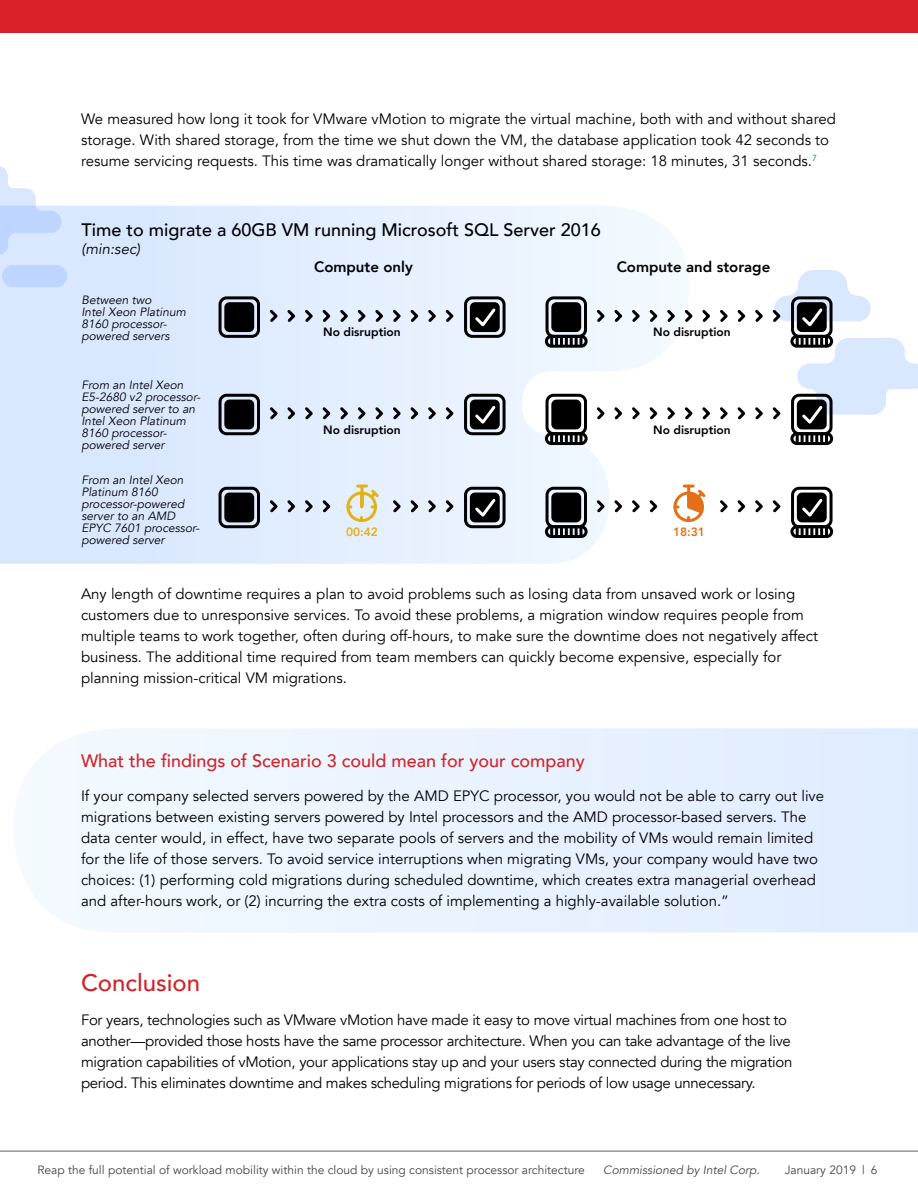
<style>
.page{position:relative;width:918px;height:1188px;background:#fff}
.page>*{position:absolute;margin:0;border:0;box-sizing:border-box;transform-origin:0 0}
.t1{font:500 24px "Avenir";color:#d2232a}
.t2{font:500 18px "Avenir";color:#d2232a}
.t3{font:500 18px "Avenir";color:#000}
.t4{font:15px/21px "Avenir";color:#000}
.t5{font:15px/21px "Avenir";letter-spacing:-.02em;color:#000}
.t6{font:800 15px "Avenir";color:#000}
.t7{font:italic 15px "Avenir";color:#000}
.t8{font:italic 12px/12px "Avenir";color:#000}
.t9{font:12px "Avenir";color:#464547}
.t10{font:800 12px "Avenir";color:#000}
.t11{font:italic 12px "Avenir";color:#464547}
.t12{font:800 12px "Avenir";color:#e2b21a}
.t13{font:800 12px "Avenir";color:#e56f17}
</style>
<div class="page">
<hr style="left:0;top:1151px;width:918px;height:1px;background:#616264">
<svg style="left:14px;top:728px;width:904px;height:205px"></svg>
<svg style="left:0;top:206px;width:689px;height:358px"></svg>
<div style="left:2px;top:265px;width:65px;height:22px;background:#bed6ff;border-radius:11px"></div>
<svg style="left:0;top:166px;width:62px;height:89px"></svg>
<div style="left:470px;top:302px;width:30px;height:30px;background:#000;border-radius:5px"></div>
<div style="left:464px;top:296px;width:42px;height:42px;border:3px solid #000;border-radius:7px"></div>
<div style="left:224px;top:302px;width:30px;height:30px;background:#000;border-radius:5px"></div>
<div style="left:219px;top:296px;width:41px;height:42px;border:3px solid #000;border-radius:7px"></div>
<svg style="left:267px;top:307px;width:189px;height:18px;background:#c3ccda"></svg>
<div style="left:797px;top:302px;width:30px;height:30px;background:#000;border-radius:5px"></div>
<div style="left:791px;top:296px;width:42px;height:42px;border:3px solid #000;border-radius:7px"></div>
<div style="left:790px;top:335px;width:43px;height:13px;border:3px solid #000;border-radius:5px"></div>
<div style="left:551px;top:302px;width:30px;height:30px;background:#000;border-radius:5px"></div>
<div style="left:546px;top:296px;width:41px;height:42px;border:3px solid #000;border-radius:7px"></div>
<div style="left:545px;top:335px;width:43px;height:13px;border:3px solid #000;border-radius:5px"></div>
<svg style="left:550px;top:336px;width:33px;height:10px"></svg>
<svg style="left:475px;top:308px;width:21px;height:19px"></svg>
<svg style="left:594px;top:270px;width:277px;height:59px"></svg>
<div style="left:470px;top:400px;width:30px;height:29px;background:#000;border-radius:5px"></div>
<div style="left:464px;top:394px;width:42px;height:41px;border:3px solid #000;border-radius:7px"></div>
<div style="left:224px;top:400px;width:30px;height:29px;background:#000;border-radius:5px"></div>
<div style="left:219px;top:394px;width:41px;height:41px;border:3px solid #000;border-radius:7px"></div>
<svg style="left:267px;top:404px;width:189px;height:18px;background:#c3ccda"></svg>
<div style="left:797px;top:400px;width:30px;height:29px;background:#000;border-radius:5px"></div>
<div style="left:791px;top:394px;width:42px;height:41px;border:3px solid #000;border-radius:7px"></div>
<div style="left:790px;top:432px;width:43px;height:13px;border:3px solid #000;border-radius:5px"></div>
<svg style="left:796px;top:434px;width:32px;height:10px"></svg>
<div style="left:551px;top:400px;width:30px;height:29px;background:#000;border-radius:5px"></div>
<div style="left:546px;top:394px;width:41px;height:41px;border:3px solid #000;border-radius:7px"></div>
<div style="left:545px;top:432px;width:43px;height:13px;border:3px solid #000;border-radius:5px"></div>
<svg style="left:550px;top:434px;width:33px;height:10px"></svg>
<svg style="left:594px;top:404px;width:187px;height:18px"></svg>
<svg style="left:475px;top:406px;width:21px;height:18px"></svg>
<svg style="left:796px;top:336px;width:122px;height:91px"></svg>
<div style="left:470px;top:493px;width:30px;height:29px;background:#000;border-radius:5px"></div>
<div style="left:464px;top:487px;width:42px;height:41px;border:3px solid #000;border-radius:7px"></div>
<div style="left:224px;top:493px;width:30px;height:29px;background:#000;border-radius:5px"></div>
<div style="left:219px;top:487px;width:41px;height:41px;border:3px solid #000;border-radius:7px"></div>
<svg style="left:267px;top:497px;width:66px;height:18px"></svg>
<svg style="left:390px;top:497px;width:66px;height:18px"></svg>
<div style="left:797px;top:493px;width:30px;height:29px;background:#000;border-radius:5px"></div>
<div style="left:791px;top:487px;width:42px;height:41px;border:3px solid #000;border-radius:7px"></div>
<div style="left:790px;top:525px;width:43px;height:13px;border:3px solid #000;border-radius:5px"></div>
<svg style="left:796px;top:527px;width:32px;height:10px"></svg>
<div style="left:551px;top:493px;width:30px;height:29px;background:#000;border-radius:5px"></div>
<div style="left:546px;top:487px;width:41px;height:41px;border:3px solid #000;border-radius:7px"></div>
<div style="left:545px;top:525px;width:43px;height:13px;border:3px solid #000;border-radius:5px"></div>
<svg style="left:550px;top:527px;width:33px;height:10px"></svg>
<svg style="left:594px;top:497px;width:66px;height:18px"></svg>
<svg style="left:720px;top:500px;width:61px;height:13px"></svg>
<svg style="left:475px;top:499px;width:21px;height:18px"></svg>
<svg style="left:802px;top:499px;width:21px;height:18px"></svg>
<svg style="left:346px;top:485px;width:36px;height:38px"></svg>
<svg style="left:673px;top:485px;width:33px;height:37px"></svg>
<div style="left:0;top:0;width:918px;height:32px;background:#da2128"></div>
<p class="t4" style="left:81px;top:108px;width:756px">We measured how long it took for VMware vMotion to migrate the virtual machine, both with and without shared storage. With shared storage, from the time we shut down the VM, the database application took 42 seconds to resume servicing requests. This time was dramatically longer without shared storage: 18 minutes, 31 seconds.<sup>7</sup></p>
<p class="t3" style="left:81px;top:214px;width:521px">Time to migrate a 60GB VM running Microsoft SQL Server 2016</p>
<p class="t7" style="left:81px;top:240px;width:60px">(min:sec)</p>
<p class="t6" style="left:314px;top:255px;width:100px">Compute only</p>
<p class="t8" style="left:81px;top:294px;width:106px">Between two<br>Intel Xeon Platinum<br>8160 processor&shy;powered servers</p>
<p class="t8" style="left:81px;top:379px;width:120px">From an Intel Xeon<br>E5-2680 v2 processor&shy;powered server to an<br>Intel Xeon Platinum<br>8160 processor&shy;powered server</p>
<p class="t8" style="left:81px;top:474px;width:120px">From an Intel Xeon<br>Platinum 8160 processor-powered server to an AMD<br>EPYC 7601 processor&shy;powered server</p>
<p class="t6" style="left:617px;top:255px;width:155px">Compute and storage</p>
<p class="t10" style="left:323px;top:323px;width:79px">No disruption</p>
<p class="t10" style="left:653px;top:323px;width:79px">No disruption</p>
<p class="t10" style="left:323px;top:420px;width:79px">No disruption</p>
<p class="t10" style="left:653px;top:420px;width:79px">No disruption</p>
<p class="t12" style="left:346px;top:522px;width:33px">00:42</p>
<p class="t13" style="left:673px;top:522px;width:33px">18:31</p>
<p class="t4" style="left:81px;top:584px;width:739px">Any length of downtime requires a plan to avoid problems such as losing data from unsaved work or losing customers due to unresponsive services. To avoid these problems, a migration window requires people from multiple teams to work together, often during off-hours, to make sure the downtime does not negatively affect business. The additional time required from team members can quickly become expensive, especially for planning mission-critical VM migrations.</p>
<p class="t2" style="left:81px;top:745px;width:505px">What the findings of Scenario 3 could mean for your company</p>
<p class="t4" style="left:81px;top:786px;width:745px">If your company selected servers powered by the AMD EPYC processor, you would not be able to carry out live migrations between existing servers powered by Intel processors and the AMD processor-based servers. The data center would, in effect, have two separate pools of servers and the mobility of VMs would remain limited for the life of those servers. To avoid service interruptions when migrating VMs, your company would have two choices: (1) performing cold migrations during scheduled downtime, which creates extra managerial overhead and after-hours work, or (2) incurring the extra costs of implementing a highly-available solution.”</p>
<h1 class="t1" style="left:81px;top:962px;width:121px">Conclusion</h1>
<p class="t5" style="left:81px;top:1010px;width:713px">For years, technologies such as VMware vMotion have made it easy to move virtual machines from one host to another—provided those hosts have the same processor architecture. When you can take advantage of the live migration capabilities of vMotion, your applications stay up and your users stay connected during the migration period. This eliminates downtime and makes scheduling migrations for periods of low usage unnecessary.</p>
<p class="t9" style="left:37px;top:1163px;width:549px">Reap the full potential of workload mobility within the cloud by using consistent processor architecture</p>
<p class="t11" style="left:603px;top:1163px;width:158px">Commissioned by Intel Corp.</p>
<p class="t9" style="left:785px;top:1163px;width:94px">January 2019 | 6</p>
</div>
